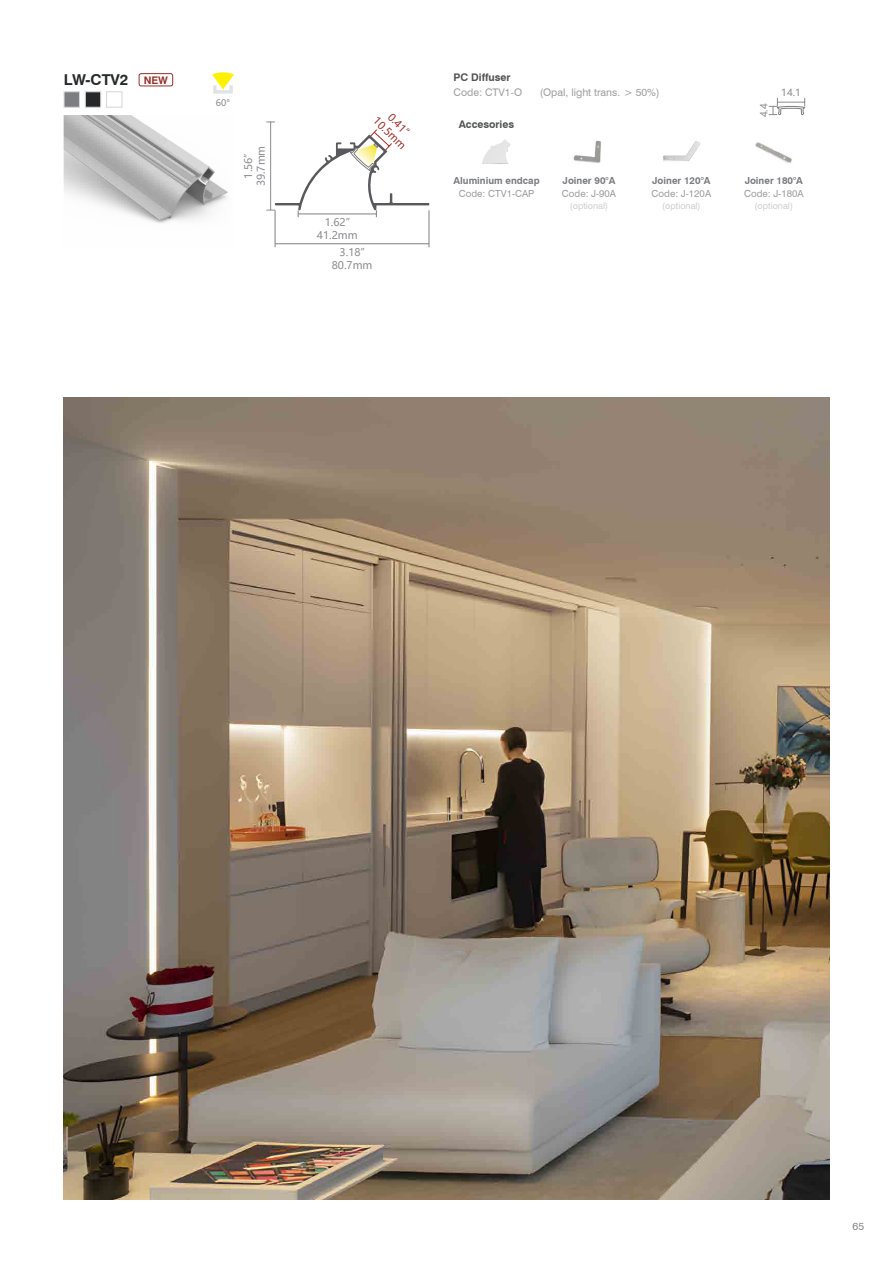
<style>
.page{position:relative;width:893px;height:1263px;background:#fff}
.page>*{position:absolute;margin:0;border:0;box-sizing:border-box;transform-origin:0 0}
.t1{font:700 15px "Swiss 721 BT";color:#262829}
.t2{font:10.5px "Swiss 721 BT";color:#a09fa1}
.t3{font:10.5px/12.6px "Microsoft Ya Hei UI";color:#8c8c90;text-align:center}
.t4{font:700 10.5px "Swiss 721 BT";color:#515253}
.t5{font:10.5px/12.6px "Microsoft Ya Hei UI";color:#9b3430;text-align:center}
.t6{font:10.5px "Swiss 721 BT";color:#88898c}
.t7{font:700 9.75px "Swiss 721 BT";color:#7b7c82}
.t8{font:9.75px "Swiss 721 BT";color:#a09fa1}
.t9{font:9.75px "Microsoft Ya Hei UI";color:#8c8c90}
.t10{font:9px "Swiss 721 BT";color:#cdcecf}
.t11{font:9px "Microsoft Ya Hei UI";color:#8c8c90}
.s1{font-size:10.5px;color:#92332c}
</style>
<div class="page">
<img style="left:64px;top:397px;width:765px;height:802px">
<svg style="left:212px;top:72px;width:22px;height:22px"></svg>
<img style="left:64px;top:116px;width:164px;height:107px">
<div style="left:64px;top:92px;width:16px;height:15px;background:#7d7e82;border:1px solid #d6d6d6"></div>
<div style="left:85px;top:92px;width:16px;height:15px;background:#262829;border:1px solid #d6d6d6"></div>
<div style="left:106px;top:92px;width:16px;height:15px;border:1px solid #d6d6d6"></div>
<div style="left:139px;top:73px;width:34px;height:13px;border:1px solid #92332c;border-radius:2px"></div>
<svg style="left:769px;top:98px;width:36px;height:17px"></svg>
<img style="left:482px;top:139px;width:29px;height:25px">
<img style="left:573px;top:140px;width:28px;height:23px">
<img style="left:755px;top:142px;width:37px;height:21px">
<img style="left:663px;top:141px;width:38px;height:21px">
<hr style="left:270px;top:122px;width:1px;height:88px;background:#8c8c90">
<hr style="left:275px;top:210px;width:1px;height:37px;background:#808080">
<hr style="left:429px;top:210px;width:1px;height:37px;background:#808080">
<hr style="left:275px;top:243px;width:154px;height:1px;background:#808080">
<svg style="left:266px;top:129px;width:163px;height:88px"></svg>
<h1 class="t1" style="left:64px;top:71px;width:106px">LW-CTV2 <span class="s1">NEW</span></h1>
<p class="t4" style="left:453px;top:71px;width:59px">PC Diffuser</p>
<p class="t2" style="left:453px;top:86px;width:70px">Code: CTV1-O</p>
<p class="t2" style="left:540px;top:86px;width:121px">(Opal, light trans. &gt; 50%)</p>
<p class="t9" style="left:781px;top:86px;width:21px">14.1</p>
<p class="t9" style="left:757px;top:117px;width:15px;rotate:-90deg">4.4</p>
<p class="t4" style="left:459px;top:118px;width:57px">Accesories</p>
<p class="t11" style="left:216px;top:97px;width:16px">60°</p>
<p class="t5" style="left:389px;top:105px;width:42px;rotate:45deg">0.41”<br>10.5mm</p>
<p class="t3" style="left:242px;top:186px;width:42px;rotate:-90deg">1.56”<br>39.7mm</p>
<p class="t7" style="left:652px;top:174px;width:60px">Joiner 120°A</p>
<p class="t8" style="left:652px;top:187px;width:61px">Code: J-120A</p>
<p class="t10" style="left:662px;top:201px;width:40px">(optional)</p>
<p class="t7" style="left:745px;top:174px;width:60px">Joiner 180°A</p>
<p class="t8" style="left:744px;top:187px;width:61px">Code: J-180A</p>
<p class="t10" style="left:755px;top:201px;width:40px">(optional)</p>
<p class="t7" style="left:453px;top:174px;width:88px">Aluminium endcap</p>
<p class="t8" style="left:459px;top:187px;width:77px">Code: CTV1-CAP</p>
<p class="t7" style="left:563px;top:174px;width:54px">Joiner 90°A</p>
<p class="t8" style="left:562px;top:187px;width:56px">Code: J-90A</p>
<p class="t10" style="left:570px;top:201px;width:40px">(optional)</p>
<p class="t3" style="left:317px;top:216px;width:42px">1.62”<br>41.2mm</p>
<p class="t3" style="left:332px;top:246px;width:42px">3.18”<br>80.7mm</p>
<p class="t6" style="left:853px;top:1219px;width:13px">65</p>
</div>
